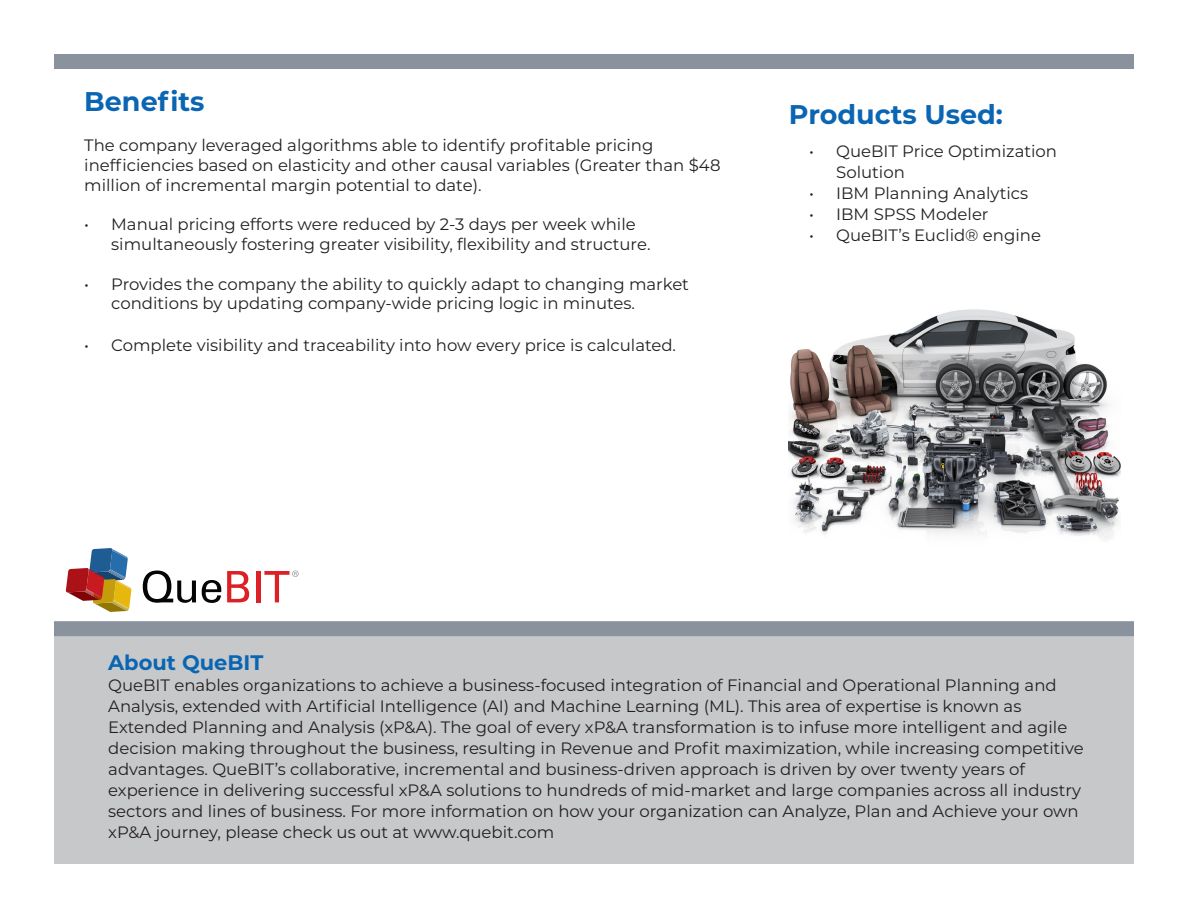
<style>
.page{position:relative;width:1188px;height:918px;background:#fff}
.page>*{position:absolute;margin:0;border:0;box-sizing:border-box;transform-origin:0 0}
.t1{font:700 27px "Montserrat";color:#0a65b2}
.t2{font:700 21px "Montserrat";color:#0a65b2}
.t3{font:16.5px/21px "Montserrat";color:#231f20}
</style>
<div class="page">
<img style="left:789px;top:309px;width:331px;height:230px">
<div style="left:54px;top:636px;width:1080px;height:228px;background:#c7c8ca"></div>
<div style="left:54px;top:621px;width:1080px;height:15px;background:#8a929e"></div>
<div style="left:54px;top:54px;width:1080px;height:15px;background:#8a929e"></div>
<svg style="left:143px;top:571px;width:53px;height:32px"></svg>
<svg style="left:202px;top:580px;width:19px;height:23px"></svg>
<svg style="left:227px;top:571px;width:22px;height:31px"></svg>
<hr style="left:256px;top:571px;width:4px;height:31px;background:#dd1f26">
<svg style="left:66px;top:548px;width:65px;height:64px"></svg>
<svg style="left:264px;top:571px;width:35px;height:31px"></svg>
<p class="t1" style="left:84px;top:82px;width:122px">Benefits</p>
<p class="t3" style="left:84px;top:135px;width:638px;line-height:19.8px">The company leveraged algorithms able to identify profitable pricing inefficiencies based on elasticity and other causal variables (Greater than $48 million of incremental margin potential to date).</p>
<p class="t3" style="left:111px;top:214px;width:541px;line-height:19.8px;text-indent:-27px">• Manual pricing efforts were reduced by 2-3 days per week while simultaneously fostering greater visibility, flexibility and structure.</p>
<p class="t3" style="left:111px;top:273px;width:579px;line-height:19.8px;text-indent:-27px">• Provides the company the ability to quickly adapt to changing market conditions by updating company-wide pricing logic in minutes.</p>
<p class="t3" style="left:84px;top:334px;width:593px">• Complete visibility and traceability into how every price is calculated.</p>
<p class="t1" style="left:789px;top:95px;width:216px">Products Used:</p>
<p class="t3" style="left:836px;top:140px;width:222px;text-indent:-27px">• QueBIT Price Optimization<br>Solution</p>
<p class="t3" style="left:809px;top:182px;width:221px">• IBM Planning Analytics</p>
<p class="t3" style="left:809px;top:203px;width:181px">• IBM SPSS Modeler</p>
<p class="t3" style="left:809px;top:224px;width:233px">• QueBIT’s Euclid® engine</p>
<p class="t2" style="left:108px;top:647px;width:157px">About QueBIT</p>
<p class="t3" style="left:108px;top:674px;width:977px">QueBIT enables organizations to achieve a business-focused integration of Financial and Operational Planning and Analysis, extended with Artificial Intelligence (AI) and Machine Learning (ML). This area of expertise is known as Extended Planning and Analysis (xP&amp;A). The goal of every xP&amp;A transformation is to infuse more intelligent and agile decision making throughout the business, resulting in Revenue and Profit maximization, while increasing competitive advantages. QueBIT’s collaborative, incremental and business-driven approach is driven by over twenty years of experience in delivering successful xP&amp;A solutions to hundreds of mid-market and large companies across all industry sectors and lines of business. For more information on how your organization can Analyze, Plan and Achieve your own xP&amp;A journey, please check us out at www.quebit.com</p>
</div>
